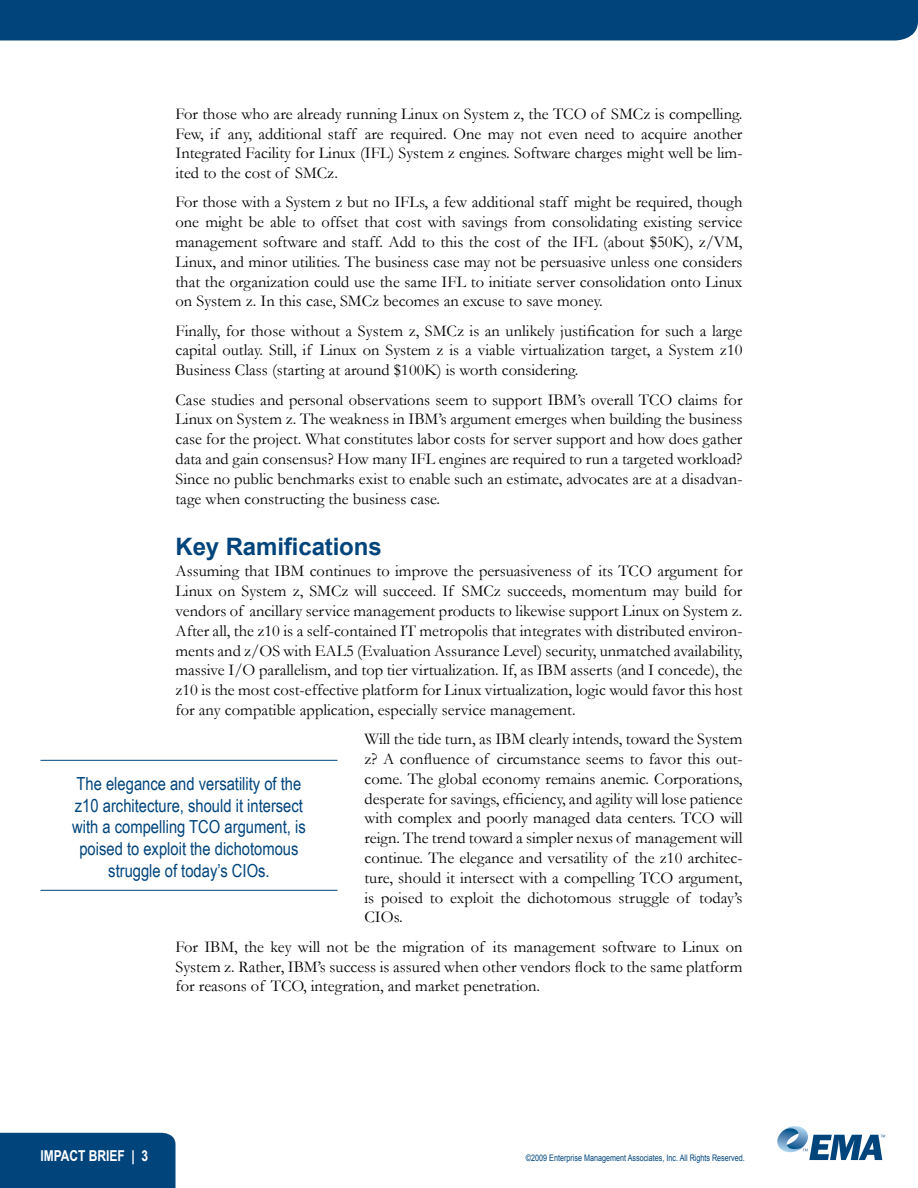
<style>
.page{position:relative;width:918px;height:1188px;background:#fff}
.page>*{position:absolute;margin:0;border:0;box-sizing:border-box;transform-origin:0 0}
.Heading_1{font:700 24px "Arial";letter-spacing:-.005em;color:#00447c}
.Pull_quote{font:18px/21.6px "Arial Narrow";color:#00447c;text-align:center}
.t1{font:16.5px/19.8px "Garamond";color:#000;text-align:justify}
.t2{font:700 15px "Arial";color:#fff;scale:.8 1}
.t3{font:9px "Arial";color:#00447c;scale:.8 1}
</style>
<div class="page">
<div style="left:0;top:0;width:918px;height:40px;background:#00447c"></div>
<svg style="left:777px;top:1126px;width:108px;height:34px"></svg>
<hr style="left:40px;top:760px;width:298px;height:1px;background:#00447c">
<hr style="left:40px;top:890px;width:298px;height:1px;background:#00447c">
<div style="left:0;top:1133px;width:176px;height:55px;background:#00447c"></div>
<p class="t1" style="left:176px;top:103px;width:569px">For those who are already running Linux on System z, the TCO of SMCz is compelling.<br>Few, if any, additional staff are required. One may not even need to acquire another Integrated Facility for Linux (IFL) System z engines. Software charges might well be lim&shy;ited to the cost of SMCz.</p>
<p class="t1" style="left:176px;top:192px;width:569px">For those with a System z but no IFLs, a few additional staff might be required, though one might be able to offset that cost with savings from consolidating existing service management software and staff. Add to this the cost of the IFL (about $50K), z/VM, Linux, and minor utilities. The business case may not be persuasive unless one considers that the organization could use the same IFL to initiate server consolidation onto Linux on System z. In this case, SMCz becomes an excuse to save money.</p>
<p class="t1" style="left:176px;top:320px;width:569px">Finally, for those without a System z, SMCz is an unlikely justification for such a large capital outlay. Still, if Linux on System z is a viable virtualization target, a System z10<br>Business Class (starting at around $100K) is worth considering.</p>
<p class="t1" style="left:176px;top:389px;width:569px">Case studies and personal observations seem to support IBM’s overall TCO claims for Linux on System z. The weakness in IBM’s argument emerges when building the business case for the project. What constitutes labor costs for server support and how does gather data and gain consensus? How many IFL engines are required to run a targeted workload?<br>Since no public benchmarks exist to enable such an estimate, advocates are at a disadvan&shy;tage when constructing the business case.</p>
<p class="Heading_1" style="left:176px;top:531px;width:208px">Key Ramifications</p>
<p class="t1" style="left:176px;top:561px;width:569px">Assuming that IBM continues to improve the persuasiveness of its TCO argument for Linux on System z, SMCz will succeed. If SMCz succeeds, momentum may build for vendors of ancillary service management products to likewise support Linux on System z.<br>After all, the z10 is a self-contained IT metropolis that integrates with distributed environ&shy;ments and z/OS with EAL5 (Evaluation Assurance Level) security, unmatched availability, massive I/O parallelism, and top tier virtualization. If, as IBM asserts (and I concede), the z10 is the most cost-effective platform for Linux virtualization, logic would favor this host for any compatible application, especially service management.</p>
<p class="t1" style="left:364px;top:729px;width:380px">Will the tide turn, as IBM clearly intends, toward the System z? A confluence of circumstance seems to favor this out&shy;come. The global economy remains anemic. Corporations, desperate for savings, efficiency, and agility will lose patience with complex and poorly managed data centers. TCO will reign. The trend toward a simpler nexus of management will continue. The elegance and versatility of the z10 architec&shy;ture, should it intersect with a compelling TCO argument, is poised to exploit the dichotomous struggle of today’s CIOs.</p>
<p class="t1" style="left:176px;top:936px;width:569px">For IBM, the key will not be the migration of its management software to Linux on System z. Rather, IBM’s success is assured when other vendors flock to the same platform for reasons of TCO, integration, and market penetration.</p>
<p class="Pull_quote" style="left:72px;top:772px;width:235px">The elegance and versatility of the z10 architecture, should it intersect with a compelling TCO argument, is poised to exploit the dichotomous struggle of today’s CIOs.</p>
<p class="t2" style="left:40px;top:1146px;width:120px">IMPACT BRIEF |</p>
<p class="t3" style="left:526px;top:1152px;width:275px">©2009 Enterprise Management Associates, Inc. All Rights Reserved.</p>
</div>
